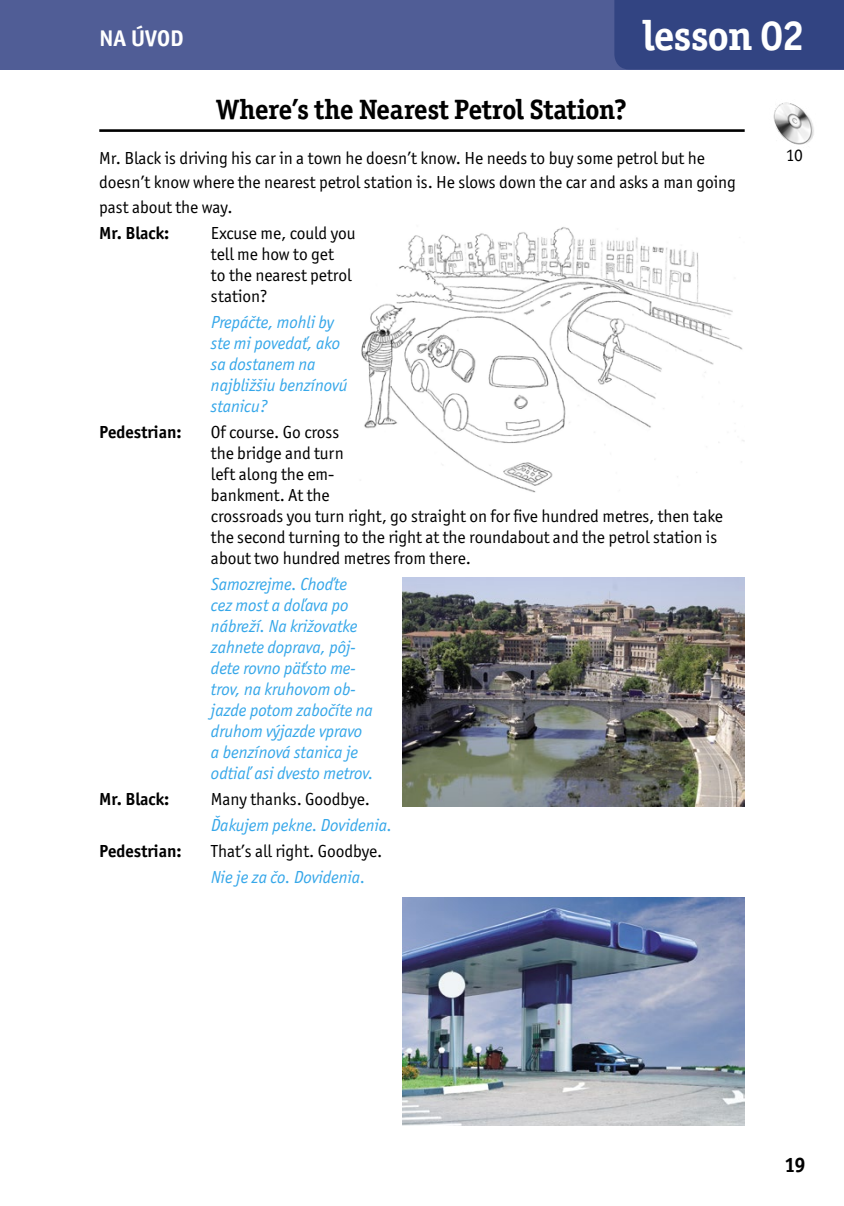
<style>
.page{position:relative;width:844px;height:1206px;background:#fff}
.page>*{position:absolute;margin:0;border:0;box-sizing:border-box;transform-origin:0 0}
.t1{font:700 42px "Officina Serif Itc TOT";letter-spacing:-.02em;color:#fff}
._2_1_Rozhovor_nadpis{font:700 28px "Officina Serif Itc TOT";letter-spacing:-.015em;color:#000}
._1_1_Kapitola_nazev{font:700 22.75px "Officina Sans Itc TOT";letter-spacing:.01em;color:#fff}
.t2{font:700 21px "Officina Sans Itc TOT";color:#000}
._2_4_Rozhovor_text{font:17.5px/21px "Officina Sans Itc TOT";letter-spacing:-.005em;color:#000}
._2_4_Rozhovor_text-2{font:italic 17.5px/21px "Officina Sans Itc TOT";letter-spacing:-.005em;color:#36a7e9}
._2_3_Text{font:17.5px/24.5px "Officina Sans Itc TOT";letter-spacing:-.005em;color:#000}
._2_4_Rozhovor_text-3{font:700 17.5px "Officina Sans Itc TOT";letter-spacing:-.005em;color:#000}
</style>
<div class="page">
<div style="left:0;top:0;width:843px;height:69px;background:#505d96"></div>
<div style="left:614px;top:0;width:229px;height:69px;background:#324482"></div>
<hr style="left:99px;top:129px;width:645px;height:3px;background:#000">
<img style="left:361px;top:227px;width:383px;height:266px">
<img style="left:403px;top:577px;width:341px;height:229px">
<img style="left:403px;top:897px;width:341px;height:228px">
<img style="left:773px;top:102px;width:41px;height:43px">
<p class="_1_1_Kapitola_nazev" style="left:99px;top:25px;width:86px">NA ÚVOD</p>
<h1 class="t1" style="left:642px;top:10px;width:163px">lesson 02</h1>
<p class="_2_1_Rozhovor_nadpis" style="left:217px;top:93px;width:411px">Where’s the Nearest Petrol Station?</p>
<p class="_2_3_Text" style="left:99px;top:146px;width:638px">Mr. Black is driving his car in a town he doesn’t know. He needs to buy some petrol but he doesn’t know where the nearest petrol station is. He slows down the car and asks a man going past about the way.</p>
<p class="_2_4_Rozhovor_text-3" style="left:99px;top:222px;width:72px">Mr. Black:</p>
<p class="_2_4_Rozhovor_text" style="left:211px;top:222px;width:146px">Excuse me, could you tell me how to get<br>to the nearest petrol station?</p>
<p class="_2_4_Rozhovor_text-2" style="left:211px;top:311px;width:138px">Prepáčte, mohli by ste mi povedať, ako sa dostanem na najbližšiu benzínovú stanicu?</p>
<p class="_2_4_Rozhovor_text-3" style="left:99px;top:421px;width:84px">Pedestrian:</p>
<p class="_2_4_Rozhovor_text" style="left:211px;top:421px;width:513px">Of course. Go cross<br>the bridge and turn<br>left along the em-<br>bankment. At the<br>crossroads you turn right, go straight on for five hundred metres, then take the second turning to the right at the roundabout and the petrol station is about two hundred metres from there.</p>
<p class="_2_4_Rozhovor_text-2" style="left:211px;top:573px;width:164px">Samozrejme. Choďte<br>cez most a doľava po nábreží. Na križovatke zahnete doprava, pôj&shy;dete rovno päťsto me&shy;trov, na kruhovom ob&shy;jazde potom zabočíte na druhom výjazde vpravo a benzínová stanica je odtiaľ asi dvesto metrov.</p>
<p class="_2_4_Rozhovor_text-3" style="left:99px;top:788px;width:72px">Mr. Black:</p>
<p class="_2_4_Rozhovor_text" style="left:211px;top:788px;width:160px">Many thanks. Goodbye.</p>
<p class="_2_4_Rozhovor_text-2" style="left:211px;top:814px;width:183px">Ďakujem pekne. Dovidenia.</p>
<p class="_2_4_Rozhovor_text-3" style="left:99px;top:840px;width:84px">Pedestrian:</p>
<p class="_2_4_Rozhovor_text" style="left:211px;top:840px;width:173px">That’s all right. Goodbye.</p>
<p class="_2_4_Rozhovor_text-2" style="left:211px;top:866px;width:156px">Nie je za čo. Dovidenia.</p>
<p class="_2_3_Text" style="left:785px;top:143px;width:18px">10</p>
<p class="t2" style="left:784px;top:1151px;width:23px">19</p>
</div>
